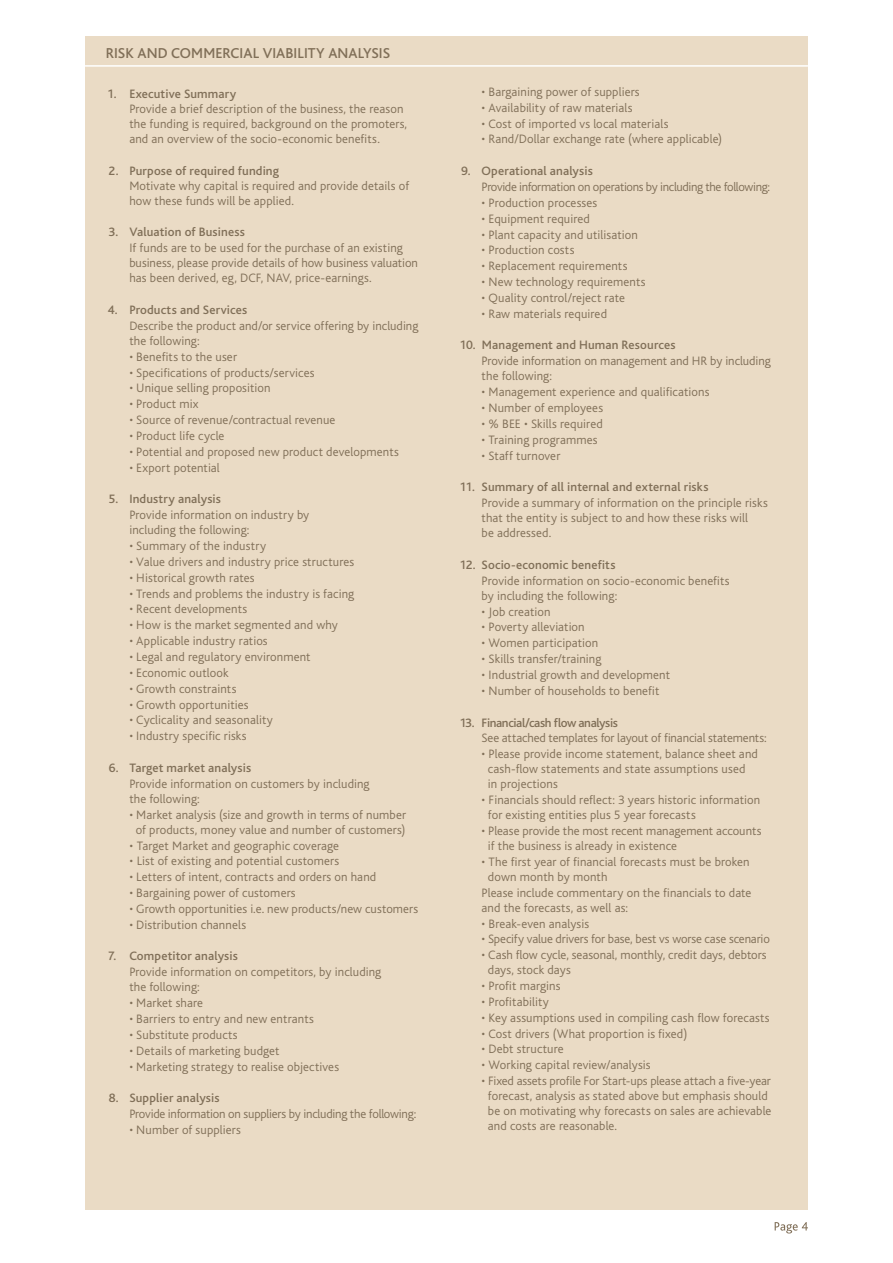
<style>
.page{position:relative;width:893px;height:1263px;background:#fff}
.page>*{position:absolute;margin:0;border:0;box-sizing:border-box;transform-origin:0 0}
.t1{font:500 15px "Bliss";letter-spacing:.005em;color:#806f58}
.t2{font:300 12.75px/15px "Bliss";letter-spacing:.01em;color:#806f58}
.t3{font:500 12.75px "Bliss";letter-spacing:.01em;color:#806f58}
.t4{font:300 12.75px "Bliss";letter-spacing:-.01em;color:#806f58}
.t5{font:300 12.75px "Bliss";letter-spacing:-.03em;color:#806f58}
.t6{font:300 12.75px "Bliss";letter-spacing:-.02em;color:#806f58}
.t7{font:500 12.75px "Bliss";letter-spacing:-.03em;color:#806f58}
.s1{font-weight:500}
</style>
<div class="page">
<svg style="left:775px;top:1222px;width:33px;height:11px"></svg>
<div style="left:85px;top:36px;width:723px;height:1174px;background:#eadbc5"></div>
<hr style="left:85px;top:65px;width:723px;height:2px;background:#fff">
<p class="t1" style="left:106px;top:45px;width:286px">RISK AND COMMERCIAL VIABILITY ANALYSIS</p>
<p class="t2" style="left:129px;top:87px;width:279px;text-indent:-22px"><span class="s1">1. Executive Summary<br></span>Provide a brief description of the business, the reason the funding is required, background on the promoters, and an overview of the socio-economic benefits.</p>
<p class="t2" style="left:129px;top:163px;width:281px;text-indent:-21px"><span class="s1">2. Purpose of required funding<br></span>Motivate why capital is required and provide details of how these funds will be applied.</p>
<p class="t3" style="left:109px;top:226px;width:138px">3. Valuation of Business</p>
<p class="t2" style="left:129px;top:241px;width:290px">If funds are to be used for the purchase of an existing business, please provide details of how business valuation has been derived, eg, DCF, NAV, price-earnings.</p>
<p class="t3" style="left:108px;top:303px;width:141px">4. Products and Services</p>
<p class="t2" style="left:129px;top:318px;width:291px">Describe the product and/or service offering by including the following:</p>
<p class="t2" style="left:129px;top:349px;width:109px">• Benefits to the user</p>
<p class="t2" style="left:129px;top:365px;width:187px">• Specifications of products/services</p>
<p class="t2" style="left:129px;top:381px;width:143px">• Unique selling proposition</p>
<p class="t2" style="left:129px;top:397px;width:71px">• Product mix</p>
<p class="t2" style="left:129px;top:413px;width:208px">• Source of revenue/contractual revenue</p>
<p class="t2" style="left:129px;top:428px;width:97px">• Product life cycle</p>
<p class="t2" style="left:129px;top:444px;width:271px">• Potential and proposed new product developments</p>
<p class="t2" style="left:129px;top:460px;width:92px">• Export potential</p>
<p class="t3" style="left:108px;top:492px;width:114px">5. Industry analysis</p>
<p class="t2" style="left:129px;top:508px;width:182px">Provide information on industry by including the following:</p>
<p class="t2" style="left:129px;top:539px;width:138px">• Summary of the industry</p>
<p class="t2" style="left:129px;top:554px;width:226px">• Value drivers and industry price structures</p>
<p class="t2" style="left:129px;top:570px;width:127px">• Historical growth rates</p>
<p class="t2" style="left:129px;top:586px;width:226px">• Trends and problems the industry is facing</p>
<p class="t2" style="left:129px;top:602px;width:120px">• Recent developments</p>
<p class="t2" style="left:129px;top:618px;width:210px">• How is the market segmented and why</p>
<p class="t2" style="left:129px;top:634px;width:140px">• Applicable industry ratios</p>
<p class="t2" style="left:129px;top:649px;width:183px">• Legal and regulatory environment</p>
<p class="t2" style="left:129px;top:665px;width:101px">• Economic outlook</p>
<p class="t2" style="left:129px;top:681px;width:109px">• Growth constraints</p>
<p class="t2" style="left:129px;top:697px;width:121px">• Growth opportunities</p>
<p class="t2" style="left:129px;top:713px;width:145px">• Cyclicality and seasonality</p>
<p class="t2" style="left:129px;top:729px;width:119px">• Industry specific risks</p>
<p class="t3" style="left:109px;top:761px;width:144px">6. Target market analysis</p>
<p class="t2" style="left:129px;top:776px;width:242px">Provide information on customers by including the following:</p>
<p class="t2" style="left:129px;top:807px;width:278px;text-align:center">• Market analysis (size and growth in terms of number of products, money value and number of customers)</p>
<p class="t2" style="left:129px;top:838px;width:211px">• Target Market and geographic coverage</p>
<p class="t2" style="left:129px;top:854px;width:211px">• List of existing and potential customers</p>
<p class="t2" style="left:129px;top:870px;width:248px">• Letters of intent, contracts and orders on hand</p>
<p class="t2" style="left:129px;top:886px;width:168px">• Bargaining power of customers</p>
<p class="t2" style="left:129px;top:901px;width:290px">• Growth opportunities i.e. new products/new customers</p>
<p class="t2" style="left:129px;top:917px;width:118px">• Distribution channels</p>
<p class="t3" style="left:108px;top:950px;width:132px">7. Competitor analysis</p>
<p class="t2" style="left:129px;top:965px;width:253px">Provide information on competitors, by including the following:</p>
<p class="t2" style="left:129px;top:996px;width:75px">• Market share</p>
<p class="t2" style="left:129px;top:1011px;width:186px">• Barriers to entry and new entrants</p>
<p class="t2" style="left:129px;top:1027px;width:110px">• Substitute products</p>
<p class="t2" style="left:129px;top:1043px;width:152px">• Details of marketing budget</p>
<p class="t2" style="left:129px;top:1059px;width:211px">• Marketing strategy to realise objectives</p>
<p class="t3" style="left:109px;top:1091px;width:112px">8. Supplier analysis</p>
<p class="t6" style="left:129px;top:1107px;width:288px">Provide information on suppliers by including the following:</p>
<p class="t2" style="left:129px;top:1122px;width:113px">• Number of suppliers</p>
<p class="t2" style="left:482px;top:84px;width:160px">• Bargaining power of suppliers</p>
<p class="t2" style="left:482px;top:100px;width:152px">• Availability of raw materials</p>
<p class="t2" style="left:482px;top:116px;width:188px">• Cost of imported vs local materials</p>
<p class="t2" style="left:482px;top:132px;width:242px">• Rand/Dollar exchange rate (where applicable)</p>
<p class="t3" style="left:461px;top:164px;width:133px">9. Operational analysis</p>
<p class="t5" style="left:482px;top:180px;width:290px">Provide information on operations by including the following:</p>
<p class="t2" style="left:482px;top:195px;width:117px">• Production processes</p>
<p class="t2" style="left:482px;top:211px;width:110px">• Equipment required</p>
<p class="t2" style="left:482px;top:227px;width:158px">• Plant capacity and utilisation</p>
<p class="t2" style="left:482px;top:243px;width:94px">• Production costs</p>
<p class="t2" style="left:482px;top:259px;width:147px">• Replacement requirements</p>
<p class="t2" style="left:482px;top:275px;width:166px">• New technology requirements</p>
<p class="t2" style="left:482px;top:290px;width:145px">• Quality control/reject rate</p>
<p class="t2" style="left:482px;top:306px;width:127px">• Raw materials required</p>
<p class="t3" style="left:459px;top:339px;width:218px">10. Management and Human Resources</p>
<p class="t2" style="left:482px;top:354px;width:291px">Provide information on management and HR by including the following:</p>
<p class="t2" style="left:482px;top:385px;width:230px">• Management experience and qualifications</p>
<p class="t2" style="left:482px;top:401px;width:123px">• Number of employees</p>
<p class="t2" style="left:482px;top:416px;width:123px">• % BEE • Skills required</p>
<p class="t2" style="left:482px;top:432px;width:118px">• Training programmes</p>
<p class="t2" style="left:482px;top:448px;width:80px">• Staff turnover</p>
<p class="t3" style="left:459px;top:480px;width:251px">11. Summary of all internal and external risks</p>
<p class="t2" style="left:482px;top:496px;width:288px">Provide a summary of information on the principle risks that the entity is subject to and how these risks will<br>be addressed.</p>
<p class="t3" style="left:459px;top:558px;width:158px">12. Socio-economic benefits</p>
<p class="t2" style="left:482px;top:573px;width:250px">Provide information on socio-economic benefits by including the following:</p>
<p class="t2" style="left:482px;top:604px;width:71px">• Job creation</p>
<p class="t2" style="left:482px;top:620px;width:105px">• Poverty alleviation</p>
<p class="t2" style="left:482px;top:636px;width:118px">• Women participation</p>
<p class="t2" style="left:482px;top:652px;width:121px">• Skills transfer/training</p>
<p class="t2" style="left:482px;top:667px;width:190px">• Industrial growth and development</p>
<p class="t2" style="left:482px;top:683px;width:179px">• Number of households to benefit</p>
<p class="t7" style="left:459px;top:716px;width:160px">13. Financial/cash flow analysis</p>
<p class="t4" style="left:482px;top:731px;width:287px">See attached templates for layout of financial statements:</p>
<p class="t2" style="left:488px;top:747px;width:271px;text-indent:-6px">• Please provide income statement, balance sheet and cash-flow statements and state assumptions used in projections</p>
<p class="t2" style="left:488px;top:793px;width:274px;text-indent:-6px">• Financials should reflect: 3 years historic information for existing entities plus 5 year forecasts</p>
<p class="t2" style="left:488px;top:823px;width:275px;text-indent:-6px">• Please provide the most recent management accounts if the business is already in existence</p>
<p class="t2" style="left:488px;top:854px;width:263px;text-indent:-6px">• The first year of financial forecasts must be broken down month by month</p>
<p class="t2" style="left:482px;top:885px;width:271px">Please include commentary on the financials to date and the forecasts, as well as:</p>
<p class="t2" style="left:482px;top:916px;width:109px">• Break-even analysis</p>
<p class="t4" style="left:482px;top:932px;width:290px">• Specify value drivers for base, best vs worse case scenario</p>
<p class="t2" style="left:488px;top:948px;width:280px;text-indent:-6px">• Cash flow cycle, seasonal, monthly, credit days, debtors days, stock days</p>
<p class="t2" style="left:482px;top:979px;width:81px">• Profit margins</p>
<p class="t2" style="left:482px;top:994px;width:69px">• Profitability</p>
<p class="t2" style="left:482px;top:1010px;width:290px">• Key assumptions used in compiling cash flow forecasts</p>
<p class="t2" style="left:482px;top:1026px;width:207px">• Cost drivers (What proportion is fixed)</p>
<p class="t2" style="left:482px;top:1042px;width:84px">• Debt structure</p>
<p class="t2" style="left:482px;top:1058px;width:171px">• Working capital review/analysis</p>
<p class="t2" style="left:488px;top:1074px;width:285px;text-indent:-6px">• Fixed assets profile For Start-ups please attach a five-year forecast, analysis as stated above but emphasis should be on motivating why forecasts on sales are achievable and costs are reasonable.</p>
</div>
